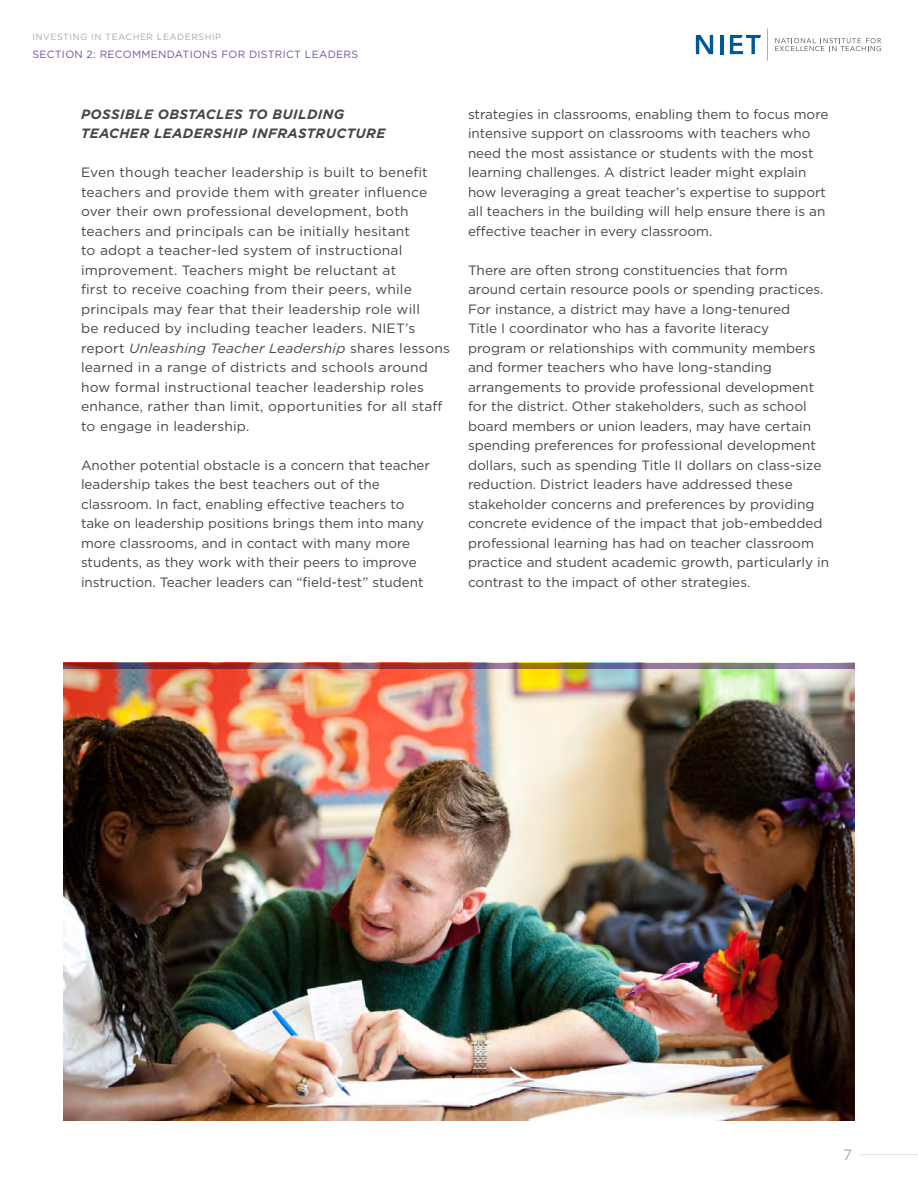
<style>
.page{position:relative;width:918px;height:1188px;background:#fff}
.page>*{position:absolute;margin:0;border:0;box-sizing:border-box;transform-origin:0 0}
.t1{font:15px "Gotham";color:#a7a9ac}
.t2{font:13.5px/19.5px "Gotham";color:#464547}
.t3{font:italic 700 13.5px/19.5px "Gotham";letter-spacing:.03em;color:#464547}
.t4{font:10.5px "Gotham";letter-spacing:.03em;color:#754fa0}
.t5{font:9px "Gotham";letter-spacing:.06em;color:#a7a9ac}
.s1{font-style:italic}
</style>
<div class="page">
<svg style="left:696px;top:35px;width:17px;height:19px"></svg>
<hr style="left:720px;top:35px;width:4px;height:19px;background:#005894">
<svg style="left:730px;top:35px;width:31px;height:19px"></svg>
<hr style="left:767px;top:29px;width:1px;height:32px;background:#6b757c">
<svg style="left:775px;top:38px;width:106px;height:13px"></svg>
<hr style="left:861px;top:1154px;width:57px;height:1px;background:#e6e7e8">
<img style="left:63px;top:669px;width:792px;height:451px">
<svg style="left:63px;top:663px;width:792px;height:6px;background:#86535b"></svg>
<p class="t5" style="left:32px;top:31px;width:190px">INVESTING IN TEACHER LEADERSHIP</p>
<p class="t4" style="left:32px;top:47px;width:327px">SECTION 2: RECOMMENDATIONS FOR DISTRICT LEADERS</p>
<p class="t3" style="left:81px;top:104px;width:306px">POSSIBLE OBSTACLES TO BUILDING<br>TEACHER LEADERSHIP INFRASTRUCTURE</p>
<p class="t2" style="left:81px;top:162px;width:371px">Even though teacher leadership is built to benefit teachers and provide them with greater influence over their own professional development, both teachers and principals can be initially hesitant<br>to adopt a teacher-led system of instructional improvement. Teachers might be reluctant at<br>first to receive coaching from their peers, while principals may fear that their leadership role will<br>be reduced by including teacher leaders. NIET’s report <span class="s1">Unleashing Teacher Leadership</span> shares lessons learned in a range of districts and schools around how formal instructional teacher leadership roles enhance, rather than limit, opportunities for all staff to engage in leadership.</p>
<p class="t2" style="left:81px;top:455px;width:351px">Another potential obstacle is a concern that teacher leadership takes the best teachers out of the classroom. In fact, enabling effective teachers to take on leadership positions brings them into many more classrooms, and in contact with many more students, as they work with their peers to improve instruction. Teacher leaders can “field-test” student</p>
<p class="t2" style="left:468px;top:104px;width:362px">strategies in classrooms, enabling them to focus more intensive support on classrooms with teachers who need the most assistance or students with the most learning challenges. A district leader might explain how leveraging a great teacher’s expertise to support all teachers in the building will help ensure there is an effective teacher in every classroom.</p>
<p class="t2" style="left:468px;top:260px;width:363px">There are often strong constituencies that form around certain resource pools or spending practices.<br>For instance, a district may have a long-tenured<br>Title I coordinator who has a favorite literacy program or relationships with community members and former teachers who have long-standing arrangements to provide professional development for the district. Other stakeholders, such as school board members or union leaders, may have certain spending preferences for professional development dollars, such as spending Title II dollars on class-size reduction. District leaders have addressed these stakeholder concerns and preferences by providing concrete evidence of the impact that job-embedded professional learning has had on teacher classroom practice and student academic growth, particularly in contrast to the impact of other strategies.</p>
<p class="t1" style="left:843px;top:1145px;width:10px">7</p>
</div>
